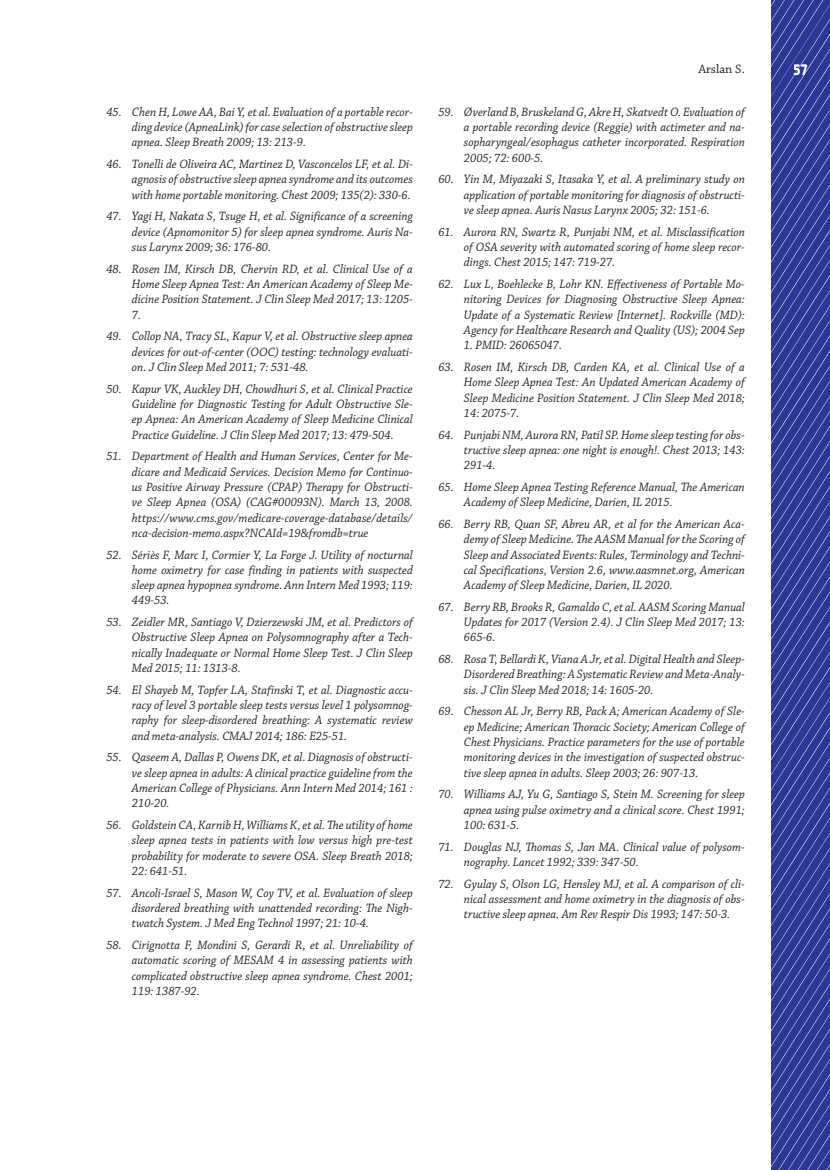
<style>
.page{position:relative;width:830px;height:1170px;background:#fff}
.page>*{position:absolute;margin:0;border:0;box-sizing:border-box;transform-origin:0 0}
.t1{font:700 15px "Alwyn OT";color:#fff;scale:.85 1}
.t2{font:12.9px "Chaparral Pro";color:#231f20}
.t3{font:italic 12.75px/15.3px "Chaparral Pro";color:#231f20;text-align:justify;scale:.95 1}
</style>
<div class="page">
<svg style="left:771px;top:0;width:58px;height:1169px;background:#35429b"></svg>
<p class="t3" style="left:132px;top:105px;width:297px;text-indent:-26px">45. Chen H, Lowe AA, Bai Y, et al. Evaluation of a portable recor&shy;ding device (ApneaLink) for case selection of obstructive sleep apnea. Sleep Breath 2009; 13: 213-9.</p>
<p class="t3" style="left:132px;top:157px;width:297px;text-indent:-26px">46. Tonelli de Oliveira AC, Martinez D, Vasconcelos LF, et al. Di&shy;agnosis of obstructive sleep apnea syndrome and its outcomes with home portable monitoring. Chest 2009; 135(2): 330-6.</p>
<p class="t3" style="left:132px;top:209px;width:297px;text-indent:-26px">47. Yagi H, Nakata S, Tsuge H, et al. Significance of a screening device (Apnomonitor 5) for sleep apnea syndrome. Auris Na&shy;sus Larynx 2009; 36: 176-80.</p>
<p class="t3" style="left:132px;top:261px;width:297px;text-indent:-26px">48. Rosen IM, Kirsch DB, Chervin RD, et al. Clinical Use of a Home Sleep Apnea Test: An American Academy of Sleep Me&shy;dicine Position Statement. J Clin Sleep Med 2017; 13: 1205- 7.</p>
<p class="t3" style="left:132px;top:329px;width:297px;text-indent:-26px">49. Collop NA, Tracy SL, Kapur V, et al. Obstructive sleep apnea devices for out-of-center (OOC) testing: technology evaluati&shy;on. J Clin Sleep Med 2011; 7: 531-48.</p>
<p class="t3" style="left:132px;top:381px;width:297px;text-indent:-26px">50. Kapur VK, Auckley DH, Chowdhuri S, et al. Clinical Practice Guideline for Diagnostic Testing for Adult Obstructive Sle&shy;ep Apnea: An American Academy of Sleep Medicine Clinical Practice Guideline. J Clin Sleep Med 2017; 13: 479-504.</p>
<p class="t3" style="left:132px;top:449px;width:297px;text-indent:-26px">51. Department of Health and Human Services, Center for Me&shy;dicare and Medicaid Services. Decision Memo for Continuo&shy;us Positive Airway Pressure (CPAP) Therapy for Obstructi&shy;ve Sleep Apnea (OSA) (CAG#00093N). March 13, 2008. https://www.cms.gov/medicare-coverage-database/details/ nca-decision-memo.aspx?NCAId=19&amp;fromdb=true</p>
<p class="t3" style="left:132px;top:547px;width:297px;text-indent:-26px">52. Sériès F, Marc I, Cormier Y, La Forge J. Utility of nocturnal home oximetry for case finding in patients with suspected sleep apnea hypopnea syndrome. Ann Intern Med 1993; 119:<br>449-53.</p>
<p class="t3" style="left:132px;top:615px;width:297px;text-indent:-26px">53. Zeidler MR, Santiago V, Dzierzewski JM, et al. Predictors of Obstructive Sleep Apnea on Polysomnography after a Tech&shy;nically Inadequate or Normal Home Sleep Test. J Clin Sleep Med 2015; 11: 1313-8.</p>
<p class="t3" style="left:132px;top:682px;width:297px;text-indent:-26px">54. El Shayeb M, Topfer LA, Stafinski T, et al. Diagnostic accu&shy;racy of level 3 portable sleep tests versus level 1 polysomnog&shy;raphy for sleep-disordered breathing: A systematic review and meta-analysis. CMAJ 2014; 186: E25-51.</p>
<p class="t3" style="left:132px;top:750px;width:297px;text-indent:-26px">55. Qaseem A, Dallas P, Owens DK, et al. Diagnosis of obstructi&shy;ve sleep apnea in adults: A clinical practice guideline from the American College of Physicians. Ann Intern Med 2014; 161 :<br>210-20.</p>
<p class="t3" style="left:132px;top:817px;width:297px;text-indent:-26px">56. Goldstein CA, Karnib H, Williams K, et al. The utility of home sleep apnea tests in patients with low versus high pre-test probability for moderate to severe OSA. Sleep Breath 2018; 22: 641-51.</p>
<p class="t3" style="left:132px;top:885px;width:297px;text-indent:-26px">57. Ancoli-Israel S, Mason W, Coy TV, et al. Evaluation of sleep disordered breathing with unattended recording: The Nigh&shy;twatch System. J Med Eng Technol 1997; 21: 10-4.</p>
<p class="t3" style="left:132px;top:937px;width:297px;text-indent:-26px">58. Cirignotta F, Mondini S, Gerardi R, et al. Unreliability of automatic scoring of MESAM 4 in assessing patients with complicated obstructive sleep apnea syndrome. Chest 2001; 119: 1387-92.</p>
<p class="t2" style="left:698px;top:62px;width:48px">Arslan S.</p>
<p class="t1" style="left:792px;top:61px;width:19px">57</p>
<p class="t3" style="left:463px;top:105px;width:297px;text-indent:-26px">59. Øverland B, Bruskeland G, Akre H, Skatvedt O. Evaluation of a portable recording device (Reggie) with actimeter and na&shy;sopharyngeal/esophagus catheter incorporated. Respiration 2005; 72: 600-5.</p>
<p class="t3" style="left:463px;top:172px;width:297px;text-indent:-26px">60. Yin M, Miyazaki S, Itasaka Y, et al. A preliminary study on application of portable monitoring for diagnosis of obstructi&shy;ve sleep apnea. Auris Nasus Larynx 2005; 32: 151-6.</p>
<p class="t3" style="left:463px;top:224px;width:297px;text-indent:-26px">61. Aurora RN, Swartz R, Punjabi NM, et al. Misclassification of OSA severity with automated scoring of home sleep recor&shy;dings. Chest 2015; 147: 719-27.</p>
<p class="t3" style="left:463px;top:277px;width:297px;text-indent:-26px">62. Lux L, Boehlecke B, Lohr KN. Effectiveness of Portable Mo&shy;nitoring Devices for Diagnosing Obstructive Sleep Apnea:<br>Update of a Systematic Review [Internet]. Rockville (MD):<br>Agency for Healthcare Research and Quality (US); 2004 Sep</p>
<p class="t3" style="left:463px;top:338px;width:105px">1. PMID: 26065047.</p>
<p class="t3" style="left:463px;top:360px;width:297px;text-indent:-26px">63. Rosen IM, Kirsch DB, Carden KA, et al. Clinical Use of a Home Sleep Apnea Test: An Updated American Academy of Sleep Medicine Position Statement. J Clin Sleep Med 2018; 14: 2075-7.</p>
<p class="t3" style="left:463px;top:427px;width:297px;text-indent:-26px">64. Punjabi NM, Aurora RN, Patil SP. Home sleep testing for obs&shy;tructive sleep apnea: one night is enough!. Chest 2013; 143:<br>291-4.</p>
<p class="t3" style="left:463px;top:479px;width:297px;text-indent:-26px">65. Home Sleep Apnea Testing Reference Manual, The American<br>Academy of Sleep Medicine, Darien, IL 2015.</p>
<p class="t3" style="left:463px;top:516px;width:297px;text-indent:-26px">66. Berry RB, Quan SF, Abreu AR, et al for the American Aca&shy;demy of Sleep Medicine. The AASM Manual for the Scoring of Sleep and Associated Events: Rules, Terminology and Techni&shy;cal Specifications, Version 2.6, www.aasmnet.org, American Academy of Sleep Medicine, Darien, IL 2020.</p>
<p class="t3" style="left:463px;top:599px;width:297px;text-indent:-26px">67. Berry RB, Brooks R, Gamaldo C, et al. AASM Scoring Manual Updates for 2017 (Version 2.4). J Clin Sleep Med 2017; 13:<br>665-6.</p>
<p class="t3" style="left:463px;top:652px;width:297px;text-indent:-26px">68. Rosa T, Bellardi K, Viana A Jr, et al. Digital Health and Sleep-Disordered Breathing: A Systematic Review and Meta-Analy&shy;sis. J Clin Sleep Med 2018; 14: 1605-20.</p>
<p class="t3" style="left:463px;top:704px;width:297px;text-indent:-26px">69. Chesson AL Jr, Berry RB, Pack A; American Academy of Sle&shy;ep Medicine; American Thoracic Society; American College of Chest Physicians. Practice parameters for the use of portable monitoring devices in the investigation of suspected obstruc&shy;tive sleep apnea in adults. Sleep 2003; 26: 907-13.</p>
<p class="t3" style="left:463px;top:787px;width:297px;text-indent:-26px">70. Williams AJ, Yu G, Santiago S, Stein M. Screening for sleep apnea using pulse oximetry and a clinical score. Chest 1991; 100: 631-5.</p>
<p class="t3" style="left:463px;top:839px;width:297px;text-indent:-26px">71. Douglas NJ, Thomas S, Jan MA. Clinical value of polysom&shy;nography. Lancet 1992; 339: 347-50.</p>
<p class="t3" style="left:463px;top:876px;width:297px;text-indent:-26px">72. Gyulay S, Olson LG, Hensley MJ, et al. A comparison of cli&shy;nical assessment and home oximetry in the diagnosis of obs&shy;tructive sleep apnea. Am Rev Respir Dis 1993; 147: 50-3.</p>
</div>
